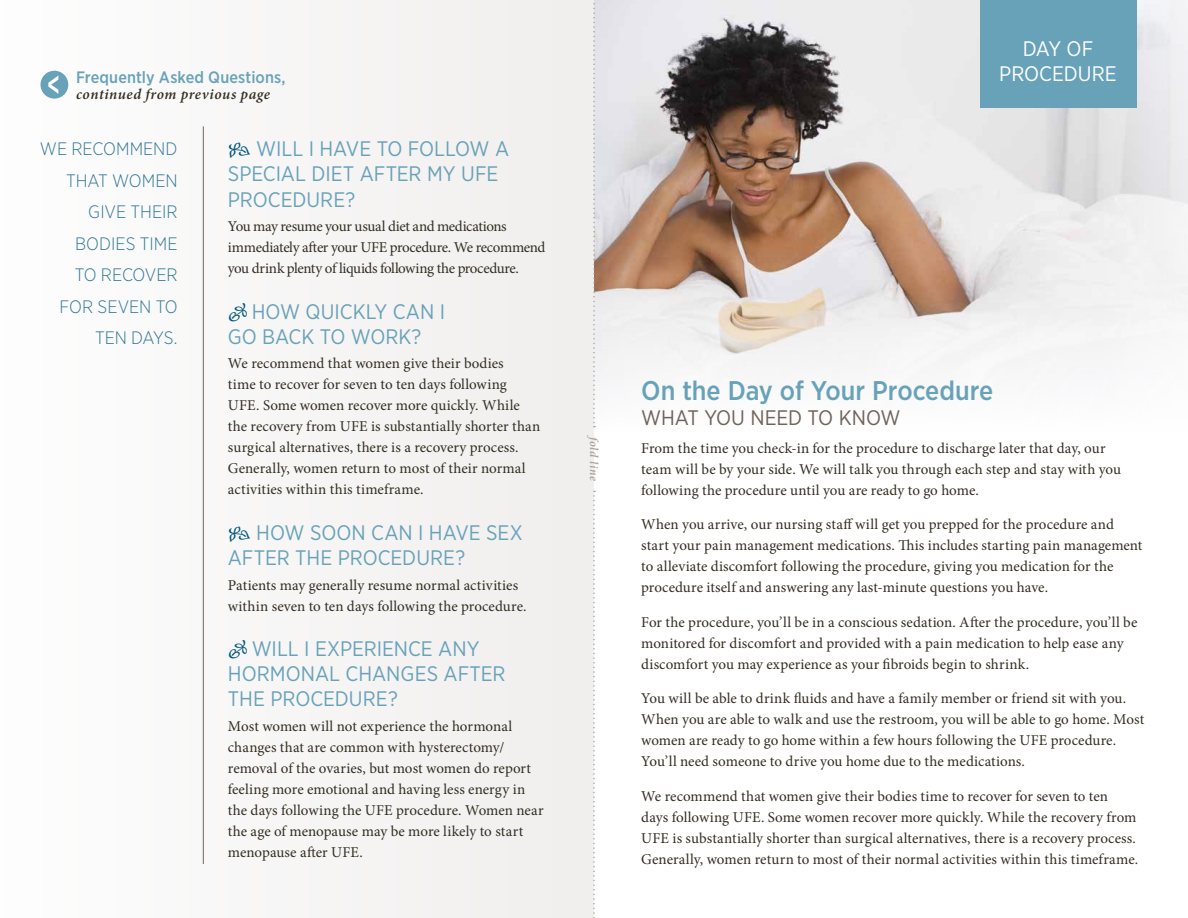
<style>
.page{position:relative;width:1188px;height:918px;background:#fff}
.page>*{position:absolute;margin:0;border:0;box-sizing:border-box;transform-origin:0 0}
.t1{font:500 27px "Gotham Narrow";letter-spacing:-.005em;color:#68a2b9}
.t2{font:21px/25.2px "Gotham Narrow";color:#68a2b9}
.t3{font:21px "Gotham Narrow";letter-spacing:-.01em;color:#706359}
.t4{font:21px/25.2px "Gotham Narrow";letter-spacing:-.005em;color:#fff;text-align:center}
.t5{font:300 18px/31.5px "Gotham Narrow";letter-spacing:-.005em;color:#337897;text-align:right}
.t6{font:500 16.5px "Gotham Narrow";letter-spacing:.005em;color:#68a2b9}
.t7{font:15px/21px "Minion Pro";color:#332e20}
.t8{font:15px/21px "Minion Pro";letter-spacing:-.03em;color:#332e20}
.t9{font:italic 600 15px "Minion Pro";letter-spacing:.035em;color:#332e20}
.t10{font:italic 600 12px "Minion Pro";color:#a9a19c}
.s1{font-family:"Minion Pro";color:#00567d}
</style>
<div class="page">
<img style="left:595px;top:0;width:498px;height:289px">
<svg style="left:1093px;top:0;width:95px;height:289px;fill:#ededee"></svg>
<svg style="left:595px;top:289px;width:593px;height:139px;fill:#f6f6f6"></svg>
<div style="left:0;top:0;width:594px;height:918px;background:#f7f6f5"></div>
<hr style="left:203px;top:126px;width:1px;height:738px;background:#706359">
<div style="left:981px;top:0;width:156px;height:108px;background:#68a2b9"></div>
<div style="left:41px;top:71px;width:27px;height:28px;background:#68a2b9;border-radius:50%"></div>
<svg style="left:48px;top:76px;width:10px;height:18px"></svg>
<svg style="left:593px;top:0;width:2px;height:427px"></svg>
<svg style="left:593px;top:491px;width:2px;height:427px"></svg>
<p class="t6" style="left:76px;top:67px;width:211px">Frequently Asked Questions,</p>
<p class="t9" style="left:76px;top:84px;width:195px">continued from previous page</p>
<p class="t5" style="left:40px;top:133px;width:139px">WE RECOMMEND<br>THAT WOMEN<br>GIVE THEIR<br>BODIES TIME<br>TO RECOVER<br>FOR SEVEN TO<br>TEN DAYS.</p>
<h2 class="t2" style="left:228px;top:136px;width:283px"><span class="s1">•</span> WILL I HAVE TO FOLLOW A<br>SPECIAL DIET AFTER MY UFE<br>PROCEDURE?</h2>
<p class="t8" style="left:228px;top:216px;width:319px">You may resume your usual diet and medications immediately after your UFE procedure. We recommend you drink plenty of liquids following the procedure.</p>
<h2 class="t2" style="left:228px;top:298px;width:219px"><span class="s1">•</span> HOW QUICKLY CAN I<br>GO BACK TO WORK?</h2>
<p class="t7" style="left:228px;top:353px;width:314px">We recommend that women give their bodies<br>time to recover for seven to ten days following UFE. Some women recover more quickly. While the recovery from UFE is substantially shorter than surgical alternatives, there is a recovery process.<br>Generally, women return to most of their normal activities within this timeframe.</p>
<h2 class="t2" style="left:228px;top:519px;width:296px"><span class="s1">•</span> HOW SOON CAN I HAVE SEX<br>AFTER THE PROCEDURE?</h2>
<p class="t7" style="left:228px;top:574px;width:300px">Patients may generally resume normal activities within seven to ten days following the procedure.</p>
<h2 class="t2" style="left:228px;top:636px;width:279px"><span class="s1">•</span> WILL I EXPERIENCE ANY<br>HORMONAL CHANGES AFTER<br>THE PROCEDURE?</h2>
<p class="t7" style="left:228px;top:716px;width:317px">Most women will not experience the hormonal changes that are common with hysterectomy/ removal of the ovaries, but most women do report feeling more emotional and having less energy in the days following the UFE procedure. Women near the age of menopause may be more likely to start menopause after UFE.</p>
<p class="t10" style="left:603px;top:437px;width:45px;rotate:90deg">fold line</p>
<h2 class="t4" style="left:999px;top:36px;width:119px">DAY OF<br>PROCEDURE</h2>
<h1 class="t1" style="left:641px;top:373px;width:354px">On the Day of Your Procedure</h1>
<h2 class="t3" style="left:641px;top:404px;width:261px">WHAT YOU NEED TO KNOW</h2>
<p class="t7" style="left:641px;top:437px;width:481px">From the time you check-in for the procedure to discharge later that day, our team will be by your side. We will talk you through each step and stay with you following the procedure until you are ready to go home.</p>
<p class="t7" style="left:641px;top:514px;width:503px">When you arrive, our nursing staff will get you prepped for the procedure and start your pain management medications. This includes starting pain management to alleviate discomfort following the procedure, giving you medication for the procedure itself and answering any last-minute questions you have.</p>
<p class="t7" style="left:641px;top:611px;width:498px">For the procedure, you’ll be in a conscious sedation. After the procedure, you’ll be monitored for discomfort and provided with a pain medication to help ease any discomfort you may experience as your fibroids begin to shrink.</p>
<p class="t7" style="left:641px;top:688px;width:505px">You will be able to drink fluids and have a family member or friend sit with you.<br>When you are able to walk and use the restroom, you will be able to go home. Most women are ready to go home within a few hours following the UFE procedure.<br>You’ll need someone to drive you home due to the medications.</p>
<p class="t7" style="left:641px;top:785px;width:499px">We recommend that women give their bodies time to recover for seven to ten days following UFE. Some women recover more quickly. While the recovery from UFE is substantially shorter than surgical alternatives, there is a recovery process.<br>Generally, women return to most of their normal activities within this timeframe.</p>
</div>
